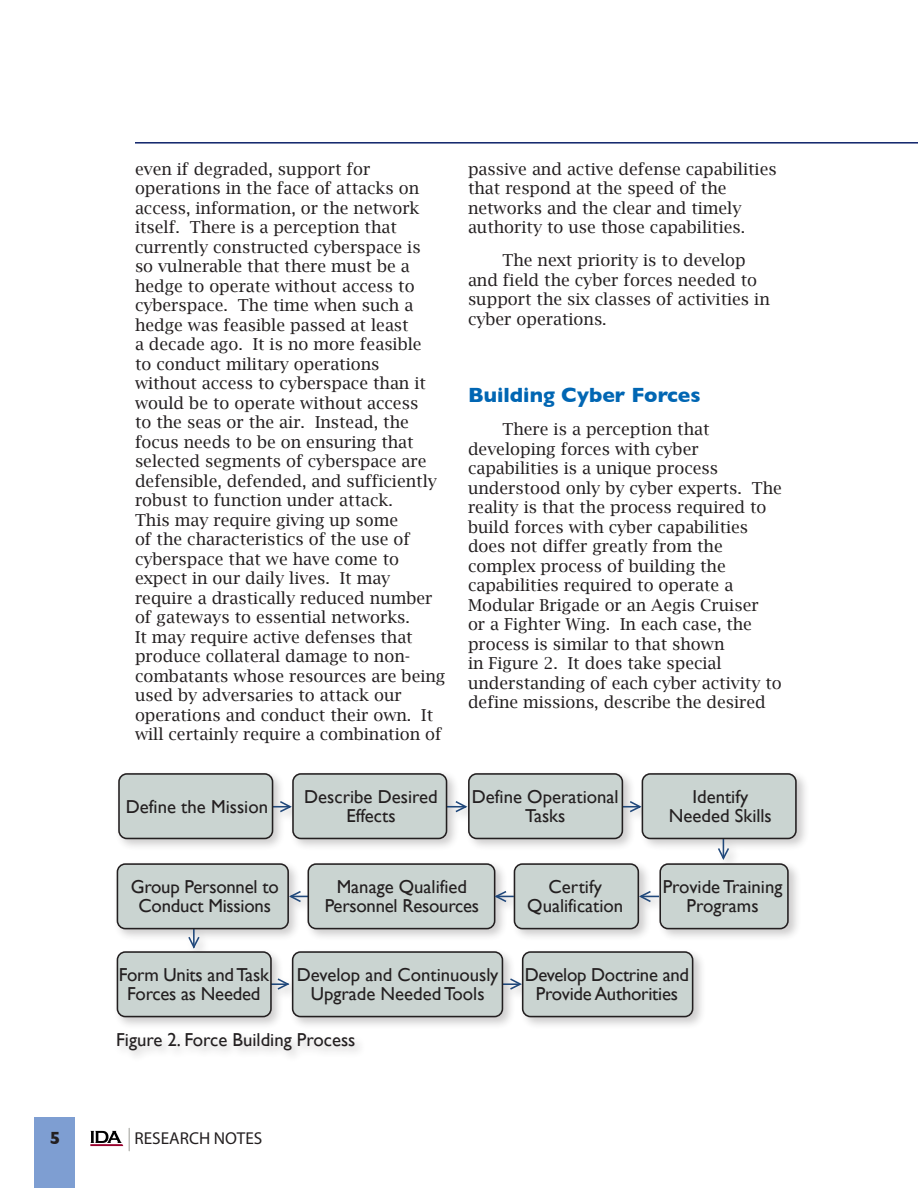
<style>
.page{position:relative;width:918px;height:1188px;background:#fff}
.page>*{position:absolute;margin:0;border:0;box-sizing:border-box;transform-origin:0 0}
.t1{font:700 21px "Gill Sans";color:#0166b3}
.t2{font:18.75px/18.8px "Gill Sans";color:#231f20;text-align:center}
.t3{font:700 18px "Gill Sans";color:#231f20}
.t4{font:17.25px "Myriad Pro";color:#231f20}
.t5{font:16.5px/19.5px "Lucida Bright";color:#231f20}
</style>
<div class="page">
<hr style="left:135px;top:142px;width:783px;height:2px;background:#0d2169">
<div style="left:35px;top:1117px;width:40px;height:71px;background:#7e9ed2"></div>
<svg style="left:90px;top:1131px;width:33px;height:15px"></svg>
<svg style="left:129px;top:1128px;width:1px;height:23px"></svg>
<div style="left:113px;top:769px;width:697px;height:293px;background:#231f20;opacity:.23"></div>
<svg style="left:273px;top:800px;width:19px;height:14px"></svg>
<svg style="left:447px;top:800px;width:21px;height:14px"></svg>
<div style="left:523px;top:952px;width:170px;height:65px;background:#cad4d1;border-radius:8px"></div>
<div style="left:522px;top:951px;width:171px;height:66px;border:2px solid #231f20;border-radius:8px"></div>
<div style="left:293px;top:952px;width:209px;height:65px;background:#cad4d1;border-radius:8px"></div>
<div style="left:292px;top:951px;width:211px;height:66px;border:2px solid #231f20;border-radius:8px"></div>
<div style="left:117px;top:952px;width:154px;height:65px;background:#cad4d1;border-radius:8px"></div>
<div style="left:117px;top:951px;width:155px;height:66px;border:2px solid #231f20;border-radius:8px"></div>
<div style="left:119px;top:774px;width:154px;height:64px;background:#cad4d1;border-radius:8px"></div>
<div style="left:118px;top:773px;width:155px;height:66px;border:2px solid #231f20;border-radius:8px"></div>
<div style="left:293px;top:774px;width:154px;height:64px;background:#cad4d1;border-radius:8px"></div>
<div style="left:292px;top:773px;width:155px;height:66px;border:2px solid #231f20;border-radius:8px"></div>
<div style="left:469px;top:774px;width:153px;height:64px;background:#cad4d1;border-radius:8px"></div>
<div style="left:468px;top:773px;width:155px;height:66px;border:2px solid #231f20;border-radius:8px"></div>
<div style="left:642px;top:774px;width:154px;height:64px;background:#cad4d1;border-radius:8px"></div>
<div style="left:642px;top:773px;width:155px;height:66px;border:2px solid #231f20;border-radius:8px"></div>
<div style="left:660px;top:864px;width:128px;height:65px;background:#cad4d1;border-radius:8px"></div>
<div style="left:659px;top:863px;width:130px;height:66px;border:2px solid #231f20;border-radius:8px"></div>
<div style="left:514px;top:864px;width:124px;height:65px;background:#cad4d1;border-radius:8px"></div>
<div style="left:514px;top:863px;width:125px;height:66px;border:2px solid #231f20;border-radius:8px"></div>
<div style="left:308px;top:864px;width:187px;height:65px;background:#cad4d1;border-radius:8px"></div>
<div style="left:308px;top:863px;width:187px;height:66px;border:2px solid #231f20;border-radius:8px"></div>
<div style="left:117px;top:864px;width:171px;height:65px;background:#cad4d1;border-radius:8px"></div>
<div style="left:117px;top:863px;width:172px;height:66px;border:2px solid #231f20;border-radius:8px"></div>
<svg style="left:622px;top:800px;width:21px;height:14px"></svg>
<svg style="left:716px;top:838px;width:15px;height:24px"></svg>
<svg style="left:287px;top:889px;width:21px;height:15px"></svg>
<svg style="left:493px;top:889px;width:21px;height:15px"></svg>
<svg style="left:637px;top:889px;width:22px;height:15px"></svg>
<svg style="left:187px;top:929px;width:14px;height:21px"></svg>
<svg style="left:271px;top:977px;width:20px;height:14px"></svg>
<svg style="left:502px;top:977px;width:22px;height:14px"></svg>
<p class="t5" style="left:135px;top:159px;width:312px">even if degraded, support for operations in the face of attacks on access, information, or the network itself. There is a perception that currently constructed cyberspace is<br>so vulnerable that there must be a hedge to operate without access to cyberspace. The time when such a hedge was feasible passed at least<br>a decade ago. It is no more feasible<br>to conduct military operations without access to cyberspace than it would be to operate without access<br>to the seas or the air. Instead, the focus needs to be on ensuring that selected segments of cyberspace are defensible, defended, and sufficiently robust to function under attack.<br>This may require giving up some<br>of the characteristics of the use of cyberspace that we have come to expect in our daily lives. It may require a drastically reduced number of gateways to essential networks.<br>It may require active defenses that produce collateral damage to non&shy;combatants whose resources are being used by adversaries to attack our operations and conduct their own. It will certainly require a combination of</p>
<p class="t5" style="left:468px;top:159px;width:310px">passive and active defense capabilities that respond at the speed of the networks and the clear and timely authority to use those capabilities.</p>
<p class="t5" style="left:468px;top:251px;width:303px;text-indent:34px">The next priority is to develop and field the cyber forces needed to support the six classes of activities in cyber operations.</p>
<p class="t1" style="left:468px;top:383px;width:234px">Building Cyber Forces</p>
<p class="t5" style="left:468px;top:419px;width:316px;text-indent:34px">There is a perception that developing forces with cyber capabilities is a unique process understood only by cyber experts. The reality is that the process required to build forces with cyber capabilities does not differ greatly from the complex process of building the capabilities required to operate a Modular Brigade or an Aegis Cruiser<br>or a Fighter Wing. In each case, the process is similar to that shown<br>in Figure 2. It does take special understanding of each cyber activity to define missions, describe the desired</p>
<p class="t2" style="left:126px;top:797px;width:144px">Define the Mission</p>
<p class="t2" style="left:304px;top:787px;width:135px">Describe Desired<br>Effects</p>
<p class="t2" style="left:472px;top:787px;width:148px">Define Operational<br>Tasks</p>
<p class="t2" style="left:669px;top:787px;width:104px">Identify<br>Needed Skills</p>
<p class="t2" style="left:131px;top:877px;width:149px">Group Personnel to<br>Conduct Missions</p>
<p class="t2" style="left:325px;top:877px;width:156px">Manage Qualified<br>Personnel Resources</p>
<p class="t2" style="left:527px;top:877px;width:98px">Certify<br>Qualification</p>
<p class="t2" style="left:663px;top:877px;width:121px">Provide Training<br>Programs</p>
<p class="t2" style="left:119px;top:965px;width:152px">Form Units and Task<br>Forces as Needed</p>
<p class="t2" style="left:297px;top:965px;width:203px">Develop and Continuously<br>Upgrade Needed Tools</p>
<p class="t2" style="left:525px;top:965px;width:166px">Develop Doctrine and<br>Provide Authorities</p>
<p class="t2" style="left:116px;top:1030px;width:241px">Figure 2. Force Building Process</p>
<p class="t3" style="left:50px;top:1127px;width:12px">5</p>
<p class="t4" style="left:134px;top:1128px;width:129px">RESEARCH NOTES</p>
</div>
